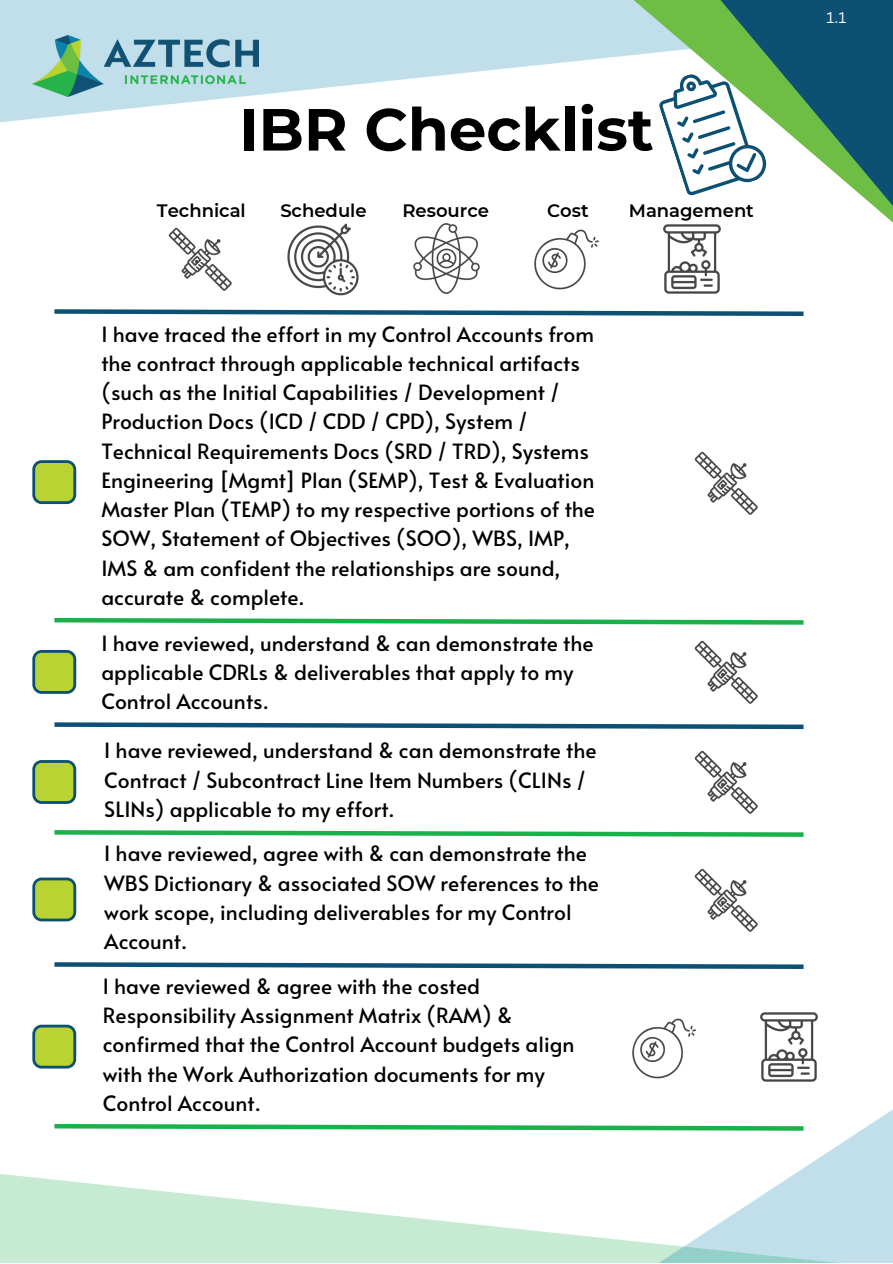
<style>
.page{position:relative;width:893px;height:1264px;background:#fff}
.page>*{position:absolute;margin:0;border:0;box-sizing:border-box;transform-origin:0 0}
.t1{font:700 59.4px "Montserrat";color:#000}
.t2{font:21px/29.2px "Alata";color:#000}
.t3{font:600 18px "Montserrat";color:#000}
.t4{font:15px "Canva Sans";color:#fff}
</style>
<div class="page">
<svg style="left:0;top:0;width:552px;height:123px;fill:#c0dfea"></svg>
<svg style="left:552px;top:0;width:340px;height:222px"></svg>
<svg style="left:610px;top:0;width:282px;height:220px"></svg>
<img style="left:32px;top:35px;width:226px;height:61px">
<svg style="left:652px;top:60px;width:119px;height:142px"></svg>
<svg style="left:54px;top:309px;width:750px;height:7px"></svg>
<svg style="left:54px;top:618px;width:750px;height:7px"></svg>
<svg style="left:32px;top:460px;width:44px;height:44px;background:#97b94a"></svg>
<svg style="left:54px;top:722px;width:750px;height:8px"></svg>
<svg style="left:32px;top:650px;width:44px;height:44px;background:#97b94a"></svg>
<svg style="left:54px;top:830px;width:750px;height:7px"></svg>
<svg style="left:32px;top:760px;width:44px;height:44px;background:#97b94a"></svg>
<svg style="left:54px;top:962px;width:750px;height:7px"></svg>
<svg style="left:32px;top:877px;width:44px;height:44px;background:#98ba4b"></svg>
<svg style="left:54px;top:1124px;width:481px;height:6px;background:#52c477"></svg>
<svg style="left:32px;top:1024px;width:44px;height:44px;background:#99bb4b"></svg>
<svg style="left:0;top:1174px;width:535px;height:88px;fill:#c6ebd2"></svg>
<svg style="left:535px;top:1110px;width:357px;height:152px"></svg>
<img style="left:534px;top:229px;width:65px;height:61px">
<img style="left:168px;top:227px;width:64px;height:64px">
<img style="left:287px;top:223px;width:72px;height:73px">
<img style="left:663px;top:224px;width:58px;height:70px">
<img style="left:413px;top:223px;width:67px;height:71px">
<img style="left:694px;top:451px;width:64px;height:64px">
<img style="left:694px;top:640px;width:64px;height:64px">
<img style="left:694px;top:750px;width:64px;height:64px">
<img style="left:694px;top:868px;width:64px;height:64px">
<img style="left:632px;top:1018px;width:64px;height:61px">
<img style="left:760px;top:1012px;width:58px;height:70px">
<h1 class="t1" style="left:239px;top:93px;width:416px">IBR Checklist</h1>
<p class="t3" style="left:157px;top:199px;width:90px">Technical</p>
<p class="t3" style="left:280px;top:199px;width:88px">Schedule</p>
<p class="t3" style="left:402px;top:199px;width:88px">Resource</p>
<p class="t3" style="left:547px;top:199px;width:43px">Cost</p>
<p class="t3" style="left:628px;top:199px;width:127px">Management</p>
<p class="t2" style="left:101px;top:318px;width:495px">I have traced the effort in my Control Accounts from the contract through applicable technical artifacts (such as the Initial Capabilities / Development / Production Docs (ICD / CDD / CPD), System / Technical Requirements Docs (SRD / TRD), Systems Engineering [Mgmt] Plan (SEMP), Test &amp; Evaluation Master Plan (TEMP) to my respective portions of the SOW, Statement of Objectives (SOO), WBS, IMP, IMS &amp; am confident the relationships are sound, accurate &amp; complete.</p>
<p class="t2" style="left:101px;top:627px;width:493px">I have reviewed, understand &amp; can demonstrate the applicable CDRLs &amp; deliverables that apply to my<br>Control Accounts.</p>
<p class="t2" style="left:104px;top:735px;width:493px">I have reviewed, understand &amp; can demonstrate the<br>Contract / Subcontract Line Item Numbers (CLINs /<br>SLINs) applicable to my effort.</p>
<p class="t2" style="left:104px;top:838px;width:496px">I have reviewed, agree with &amp; can demonstrate the WBS Dictionary &amp; associated SOW references to the work scope, including deliverables for my Control Account.</p>
<p class="t2" style="left:103px;top:970px;width:473px">I have reviewed &amp; agree with the costed Responsibility Assignment Matrix (RAM) &amp; confirmed that the Control Account budgets align with the Work Authorization documents for my Control Account.</p>
<p class="t4" style="left:826px;top:7px;width:21px">1.1</p>
</div>
